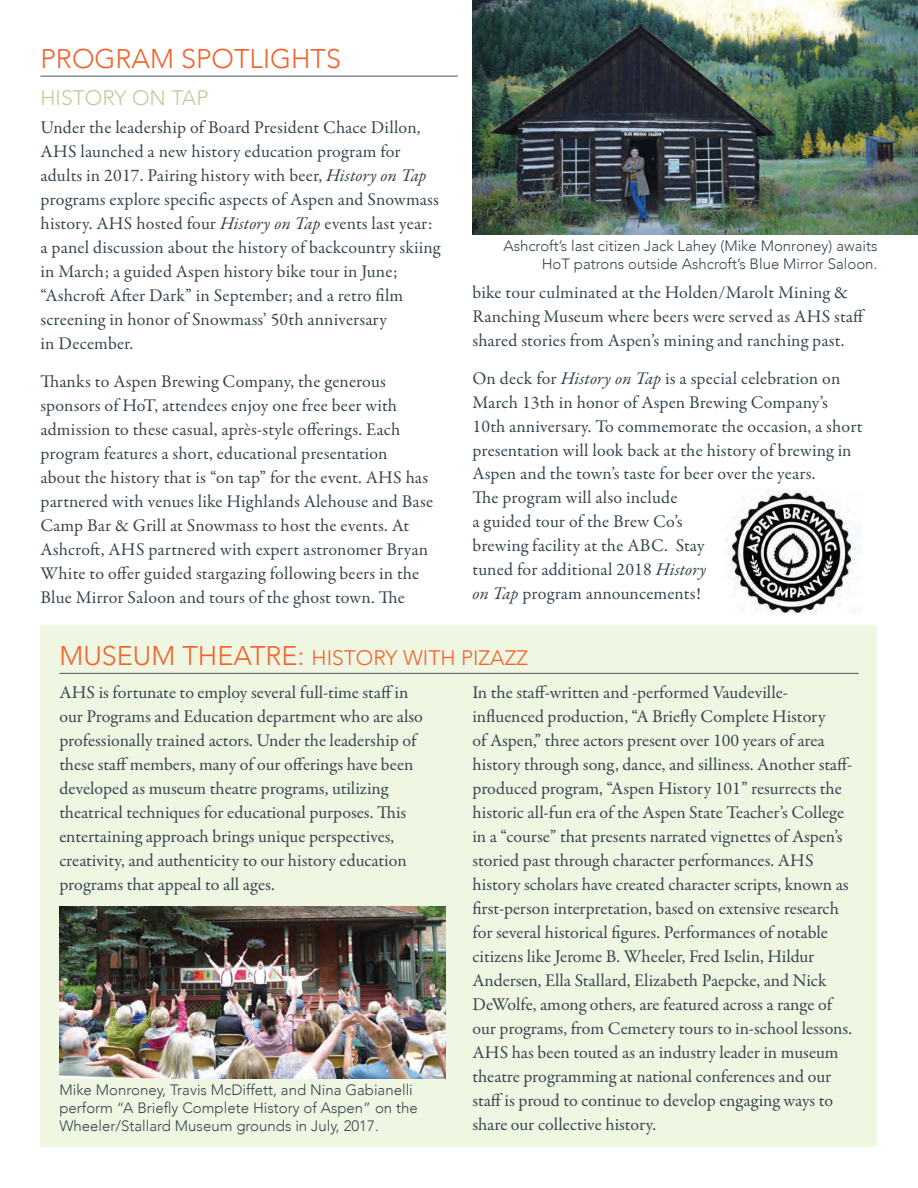
<style>
.page{position:relative;width:918px;height:1188px;background:#fff}
.page>*{position:absolute;margin:0;border:0;box-sizing:border-box;transform-origin:0 0}
.t1{font:300 27px "Avenir";color:#f2642f}
.t2{font:300 21px "Avenir";color:#f2642f}
.t3{font:300 21px "Avenir";color:#bccf98}
.t4{font:18px/24px "Garamond Premr Pro";color:#37464f}
.t5{font:300 15px/18px "Avenir";color:#37464f;text-align:right}
.s1{font-style:italic}
.s2{font-size:27px}
</style>
<div class="page">
<div style="left:40px;top:625px;width:838px;height:522px;background:#eff6e2"></div>
<hr style="left:40px;top:76px;width:418px;height:1px;background:#45555f">
<hr style="left:59px;top:673px;width:800px;height:1px;background:#45555f">
<img style="left:472px;top:0;width:446px;height:235px">
<img style="left:59px;top:907px;width:387px;height:172px">
<img style="left:728px;top:488px;width:133px;height:126px">
<p class="t1" style="left:40px;top:42px;width:302px">PROGRAM SPOTLIGHTS</p>
<p class="t3" style="left:40px;top:85px;width:169px">HISTORY ON TAP</p>
<p class="t4" style="left:40px;top:116px;width:401px">Under the leadership of Board President Chace Dillon, AHS launched a new history education program for adults in 2017. Pairing history with beer, <span class="s1">History on Tap </span>programs explore specific aspects of Aspen and Snowmass history. AHS hosted four <span class="s1">History on Tap</span> events last year: a panel discussion about the history of backcountry skiing in March; a guided Aspen history bike tour in June; “Ashcroft After Dark” in September; and a retro film screening in honor of Snowmass’ 50th anniversary<br>in December.</p>
<p class="t4" style="left:40px;top:370px;width:394px">Thanks to Aspen Brewing Company, the generous sponsors of HoT, attendees enjoy one free beer with admission to these casual, après-style offerings. Each program features a short, educational presentation<br>about the history that is “on tap” for the event. AHS has partnered with venues like Highlands Alehouse and Base Camp Bar &amp; Grill at Snowmass to host the events. At Ashcroft, AHS partnered with expert astronomer Bryan White to offer guided stargazing following beers in the Blue Mirror Saloon and tours of the ghost town. The</p>
<p class="t5" style="left:503px;top:237px;width:376px">Ashcroft’s last citizen Jack Lahey (Mike Monroney) awaits<br>HoT patrons outside Ashcroft’s Blue Mirror Saloon.</p>
<p class="t4" style="left:472px;top:281px;width:394px">bike tour culminated at the Holden/Marolt Mining &amp;<br>Ranching Museum where beers were served as AHS staff shared stories from Aspen’s mining and ranching past.</p>
<p class="t4" style="left:472px;top:366px;width:392px">On deck for <span class="s1">History on Tap</span> is a special celebration on March 13th in honor of Aspen Brewing Company’s 10th anniversary. To commemorate the occasion, a short presentation will look back at the history of brewing in Aspen and the town’s taste for beer over the years.<br>The program will also include<br>a guided tour of the Brew Co’s<br>brewing facility at the ABC. Stay<br>tuned for additional 2018 <span class="s1">History<br>on Tap</span> program announcements!</p>
<p class="t2" style="left:59px;top:645px;width:470px"><span class="s2">MUSEUM THEATRE:</span> HISTORY WITH PIZAZZ</p>
<p class="t4" style="left:59px;top:681px;width:365px">AHS is fortunate to employ several full-time staff in our Programs and Education department who are also professionally trained actors. Under the leadership of these staff members, many of our offerings have been developed as museum theatre programs, utilizing theatrical techniques for educational purposes. This entertaining approach brings unique perspectives, creativity, and authenticity to our history education programs that appeal to all ages.</p>
<p class="t4" style="left:473px;top:681px;width:381px">In the staff-written and -performed Vaudeville&shy;influenced production, “A Briefly Complete History<br>of Aspen,” three actors present over 100 years of area history through song, dance, and silliness. Another staff&shy;produced program, “Aspen History 101” resurrects the historic all-fun era of the Aspen State Teacher’s College in a “course” that presents narrated vignettes of Aspen’s storied past through character performances. AHS history scholars have created character scripts, known as first-person interpretation, based on extensive research for several historical figures. Performances of notable citizens like Jerome B. Wheeler, Fred Iselin, Hildur Andersen, Ella Stallard, Elizabeth Paepcke, and Nick DeWolfe, among others, are featured across a range of our programs, from Cemetery tours to in-school lessons.<br>AHS has been touted as an industry leader in museum theatre programming at national conferences and our staff is proud to continue to develop engaging ways to share our collective history.</p>
<p class="t5" style="left:59px;top:1081px;width:360px;text-align:left">Mike Monroney, Travis McDiffett, and Nina Gabianelli perform “A Briefly Complete History of Aspen” on the<br>Wheeler/Stallard Museum grounds in July, 2017.</p>
</div>
